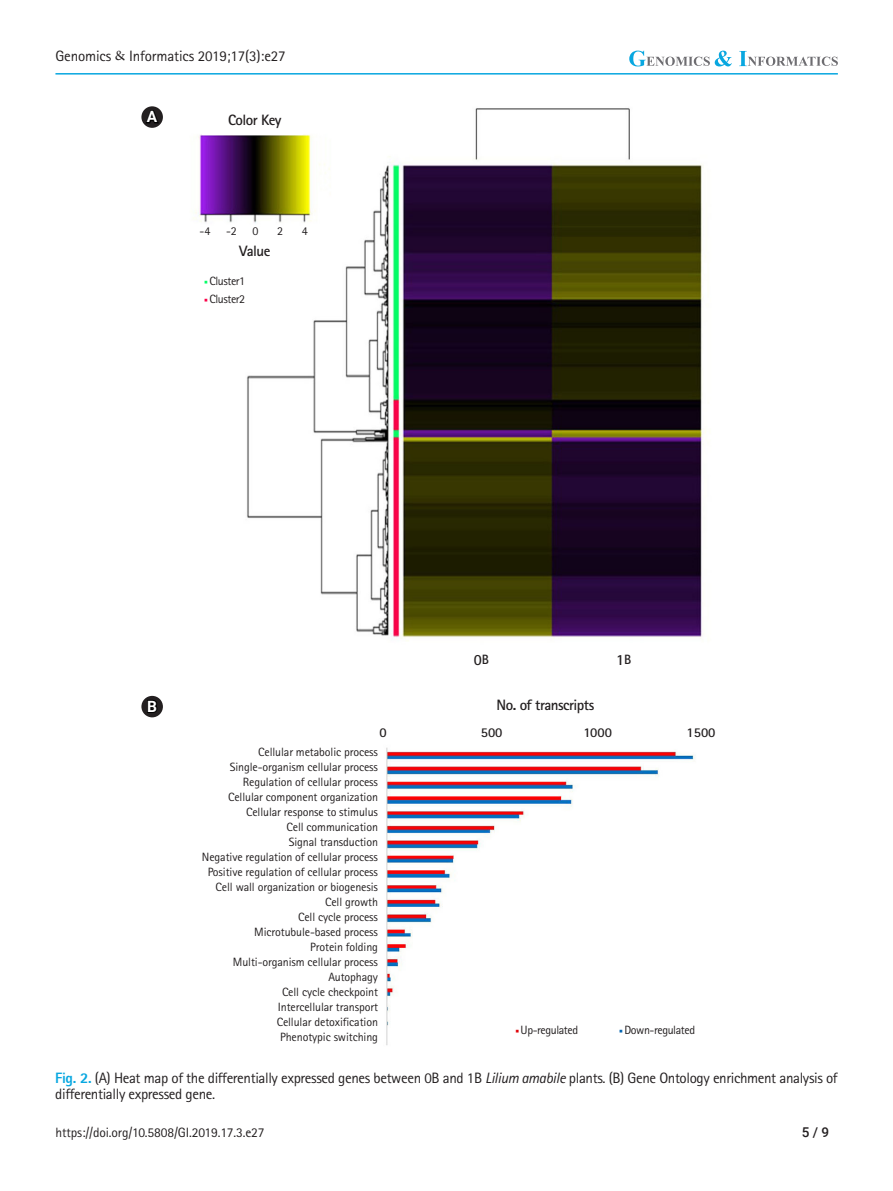
<style>
.page{position:relative;width:893px;height:1191px;background:#fff}
.page>*{position:absolute;margin:0;border:0;box-sizing:border-box;transform-origin:0 0}
.Picture_print{font:700 15.6px "Rotis Sans Serif Std";color:#231f20;scale:.96 1}
.t1{font:700 15.6px "Roboto";color:#fff}
.fig-caption{font:15px/16.5px "Rotis Sans Serif Std";letter-spacing:-.025em;color:#231f20}
.Picture_print-2{font:700 15px "Rotis Sans Serif Std";letter-spacing:-.035em;color:#231f20}
.t2{font:13.5px "Rotis Sans Serif Std";letter-spacing:-.01em;color:#231f20}
.Picture_print-3{font:700 13.5px "Rotis Sans Serif Std";color:#231f20}
.t3{font:500 13.5px "Roboto";color:#231f20}
.Picture_print-4{font:12px "Rotis Sans Serif Std";letter-spacing:-.01em;color:#231f20}
.Picture_print-5{font:12px "Rotis Sans Serif Std";letter-spacing:-.035em;color:#231f20}
.s1{font-family:"Arno Pro"}
.s2{font-family:"Arno Pro";color:#03fd65}
.s3{font-family:"Arno Pro";color:#fb0148}
.s4{font-size:13.5px}
.s5{font-family:"Arno Pro";color:#e10207}
.s6{font-family:"Arno Pro";color:#0464b1}
.s7{font-weight:800;color:#08a7e0}
.s8{font-style:italic}
</style>
<div class="page">
<img style="left:141px;top:106px;width:565px;height:939px">
<div style="left:141px;top:747px;width:237px;height:303px;background:#fff"></div>
<div style="left:511px;top:1020px;width:200px;height:21px;background:#fff"></div>
<div style="left:384px;top:696px;width:319px;height:20px;background:#fff"></div>
<div style="left:202px;top:106px;width:101px;height:28px;background:#fff"></div>
<div style="left:202px;top:242px;width:101px;height:20px;background:#fff"></div>
<div style="left:462px;top:646px;width:38px;height:29px;background:#fff"></div>
<div style="left:605px;top:646px;width:38px;height:29px;background:#fff"></div>
<svg style="left:141px;top:106px;width:22px;height:22px"></svg>
<svg style="left:144px;top:109px;width:16px;height:16px"></svg>
<div style="left:141px;top:696px;width:22px;height:21px;background:#231f20;border-radius:50%"></div>
<svg style="left:147px;top:698px;width:12px;height:15px"></svg>
<hr style="left:55px;top:73px;width:783px;height:2px;background:#08a7e0">
<svg style="left:629px;top:51px;width:209px;height:15px"></svg>
<p class="fig-caption" style="left:55px;top:47px;width:232px">Genomics <span class="s1">&amp;</span> Informatics 2019;17(3):e27</p>
<p class="t1" style="left:147px;top:106px;width:12px">A</p>
<p class="Picture_print-2" style="left:228px;top:110px;width:55px">Color Key</p>
<p class="Picture_print-4" style="left:200px;top:224px;width:12px">-4</p>
<p class="Picture_print-4" style="left:226px;top:224px;width:12px">-2</p>
<p class="Picture_print-4" style="left:252px;top:224px;width:7px">0</p>
<p class="Picture_print-4" style="left:277px;top:224px;width:7px">2</p>
<p class="Picture_print-4" style="left:302px;top:224px;width:7px">4</p>
<p class="Picture_print-2" style="left:239px;top:241px;width:33px">Value</p>
<p class="Picture_print-5" style="left:204px;top:274px;width:43px"><span class="s2">■</span>Cluster1</p>
<p class="Picture_print-5" style="left:204px;top:292px;width:43px"><span class="s3">■</span>Cluster2</p>
<p class="t1" style="left:147px;top:695px;width:11px">B</p>
<p class="Picture_print" style="left:474px;top:650px;width:17px">0<span class="s4">B</span></p>
<p class="Picture_print" style="left:616px;top:650px;width:17px">1<span class="s4">B</span></p>
<p class="Picture_print-2" style="left:496px;top:696px;width:99px">No. of transcripts</p>
<p class="Picture_print-3" style="left:379px;top:724px;width:9px">0</p>
<p class="Picture_print-3" style="left:481px;top:724px;width:23px">500</p>
<p class="Picture_print-3" style="left:583px;top:724px;width:30px">1000</p>
<p class="Picture_print-3" style="left:686px;top:724px;width:30px">1500</p>
<p class="Picture_print-4" style="left:258px;top:745px;width:121px">Cellular metabolic process</p>
<p class="Picture_print-4" style="left:230px;top:760px;width:150px">Single-organism cellular process</p>
<p class="Picture_print-4" style="left:243px;top:775px;width:137px">Regulation of cellular process</p>
<p class="Picture_print-4" style="left:228px;top:790px;width:151px">Cellular component organization</p>
<p class="Picture_print-4" style="left:246px;top:805px;width:133px">Cellular response to stimulus</p>
<p class="Picture_print-4" style="left:286px;top:820px;width:93px">Cell communication</p>
<p class="Picture_print-4" style="left:289px;top:835px;width:91px">Signal transduction</p>
<p class="Picture_print-4" style="left:202px;top:850px;width:178px">Negative regulation of cellular process</p>
<p class="Picture_print-4" style="left:208px;top:865px;width:172px">Positive regulation of cellular process</p>
<p class="Picture_print-4" style="left:216px;top:880px;width:164px">Cell wall organization or biogenesis</p>
<p class="Picture_print-4" style="left:325px;top:895px;width:55px">Cell growth</p>
<p class="Picture_print-4" style="left:298px;top:910px;width:81px">Cell cycle process</p>
<p class="Picture_print-4" style="left:254px;top:925px;width:125px">Microtubule-based process</p>
<p class="Picture_print-4" style="left:310px;top:940px;width:69px">Protein folding</p>
<p class="Picture_print-4" style="left:233px;top:955px;width:147px">Multi-organism cellular process</p>
<p class="Picture_print-4" style="left:328px;top:970px;width:51px">Autophagy</p>
<p class="Picture_print-4" style="left:282px;top:985px;width:98px">Cell cycle checkpoint</p>
<p class="Picture_print-4" style="left:278px;top:1000px;width:102px">Intercellular transport</p>
<p class="Picture_print-4" style="left:277px;top:1015px;width:103px">Cellular detoxification</p>
<p class="Picture_print-4" style="left:280px;top:1030px;width:99px">Phenotypic switching</p>
<p class="Picture_print-5" style="left:515px;top:1023px;width:64px"><span class="s5">■</span>Up-regulated</p>
<p class="Picture_print-5" style="left:619px;top:1023px;width:77px"><span class="s6">■</span>Down-regulated</p>
<p class="fig-caption" style="left:55px;top:1069px;width:784px"><span class="s7">Fig. 2.</span> (A) Heat map of the differentially expressed genes between 0B and 1B <span class="s8">Lilium amabile</span> plants. (B) Gene Ontology enrichment analysis of differentially expressed gene.</p>
<p class="t2" style="left:55px;top:1124px;width:211px">https://doi.org/10.5808/GI.2019.17.3.e27</p>
<p class="t3" style="left:802px;top:1123px;width:29px">5 / 9</p>
</div>
